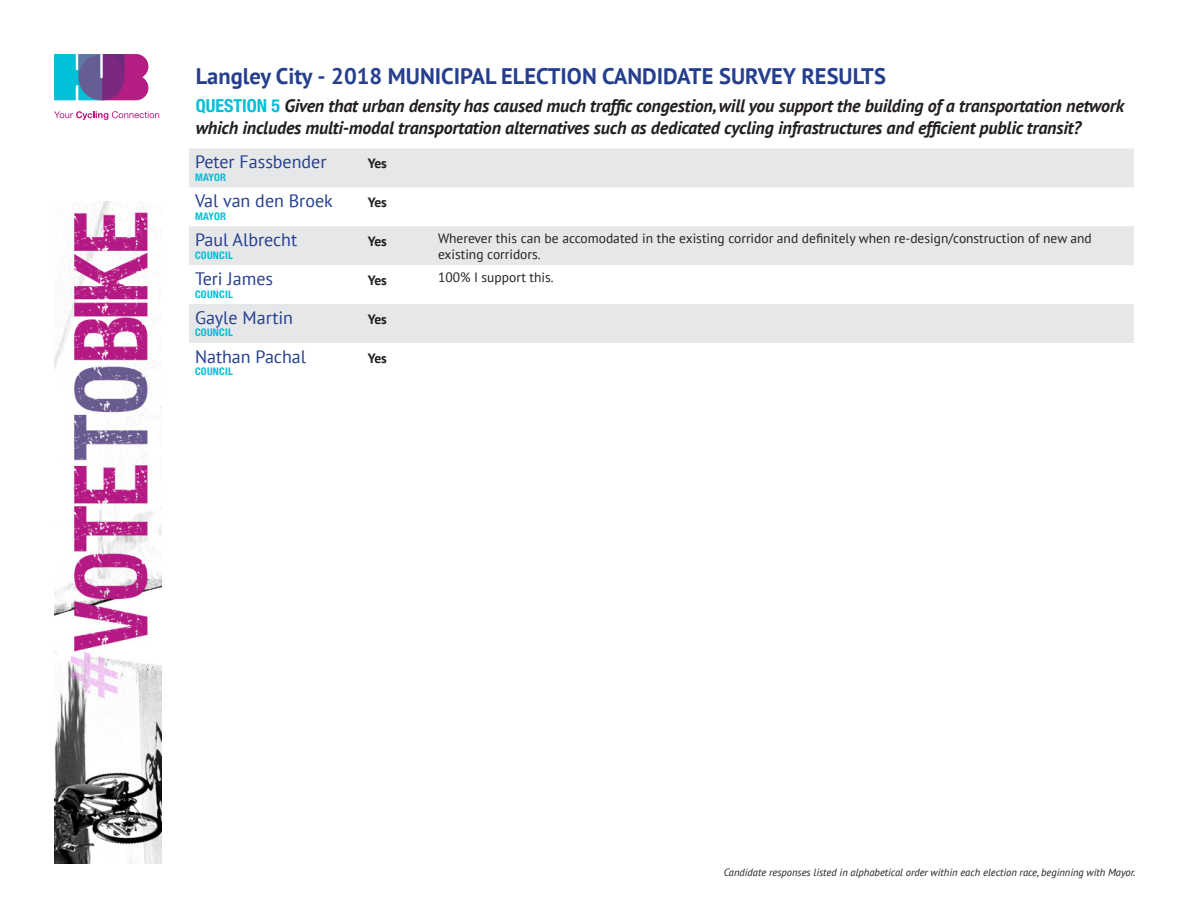
<style>
.page{position:relative;width:1188px;height:918px;background:#fff}
.page>*{position:absolute;margin:0;border:0;box-sizing:border-box;transform-origin:0 0}
.t1{font:700 22.5px "PT Sans";color:#253f8e}
.t2{font:italic 700 18px/21.6px "PT Sans";letter-spacing:-.01em;color:#231f20}
.t3{font:18px "PT Sans";color:#253f8e}
.t4{font:13.5px "PT Sans";color:#231f20}
.t5{font:700 13.5px "PT Sans";letter-spacing:-.055em;color:#231f20}
.t6{font:italic 10.5px "PT Sans";color:#231f20}
.t7{font:700 condensed 10.5px "Helvetica Neue LT Std";letter-spacing:.025em;color:#00bfd7}
.s1{font-family:"Helvetica Neue LT Std";font-style:normal;font-stretch:condensed;color:#00bfd7}
</style>
<div class="page">
<svg style="left:54px;top:54px;width:94px;height:46px;background:#6965a2"></svg>
<svg style="left:54px;top:111px;width:105px;height:9px"></svg>
<img style="left:54px;top:201px;width:108px;height:663px">
<svg style="left:189px;top:148px;width:945px;height:195px;fill:#e6e7e9"></svg>
<p class="t1" style="left:196px;top:61px;width:692px">Langley City - 2018 MUNICIPAL ELECTION CANDIDATE SURVEY RESULTS</p>
<p class="t2" style="left:196px;top:95px;width:930px"><span class="s1">QUESTION 5</span> Given that urban density has caused much traffic congestion,will you support the building of a transportation network which includes multi-modal transportation alternatives such as dedicated cycling infrastructures and efficient public transit?</p>
<p class="t3" style="left:195px;top:150px;width:133px">Peter Fassbender</p>
<p class="t7" style="left:195px;top:171px;width:33px">MAYOR</p>
<p class="t5" style="left:368px;top:155px;width:21px">Yes</p>
<p class="t3" style="left:195px;top:189px;width:139px">Val van den Broek</p>
<p class="t7" style="left:195px;top:210px;width:33px">MAYOR</p>
<p class="t5" style="left:368px;top:193px;width:21px">Yes</p>
<p class="t3" style="left:195px;top:228px;width:104px">Paul Albrecht</p>
<p class="t7" style="left:195px;top:249px;width:39px">COUNCIL</p>
<p class="t5" style="left:368px;top:232px;width:21px">Yes</p>
<p class="t4" style="left:438px;top:229px;width:655px">Wherever this can be accomodated in the existing corridor and definitely when re-design/construction of new and</p>
<p class="t4" style="left:438px;top:245px;width:104px">existing corridors.</p>
<p class="t3" style="left:195px;top:267px;width:80px">Teri James</p>
<p class="t7" style="left:195px;top:288px;width:39px">COUNCIL</p>
<p class="t5" style="left:368px;top:271px;width:21px">Yes</p>
<p class="t4" style="left:438px;top:268px;width:117px">100% I support this.</p>
<p class="t3" style="left:195px;top:306px;width:100px">Gayle Martin</p>
<p class="t7" style="left:195px;top:326px;width:39px">COUNCIL</p>
<p class="t5" style="left:368px;top:310px;width:21px">Yes</p>
<p class="t3" style="left:195px;top:345px;width:113px">Nathan Pachal</p>
<p class="t7" style="left:195px;top:365px;width:39px">COUNCIL</p>
<p class="t5" style="left:368px;top:349px;width:21px">Yes</p>
<p class="t6" style="left:724px;top:866px;width:413px">Candidate responses listed in alphabetical order within each election race, beginning with Mayor.</p>
</div>
